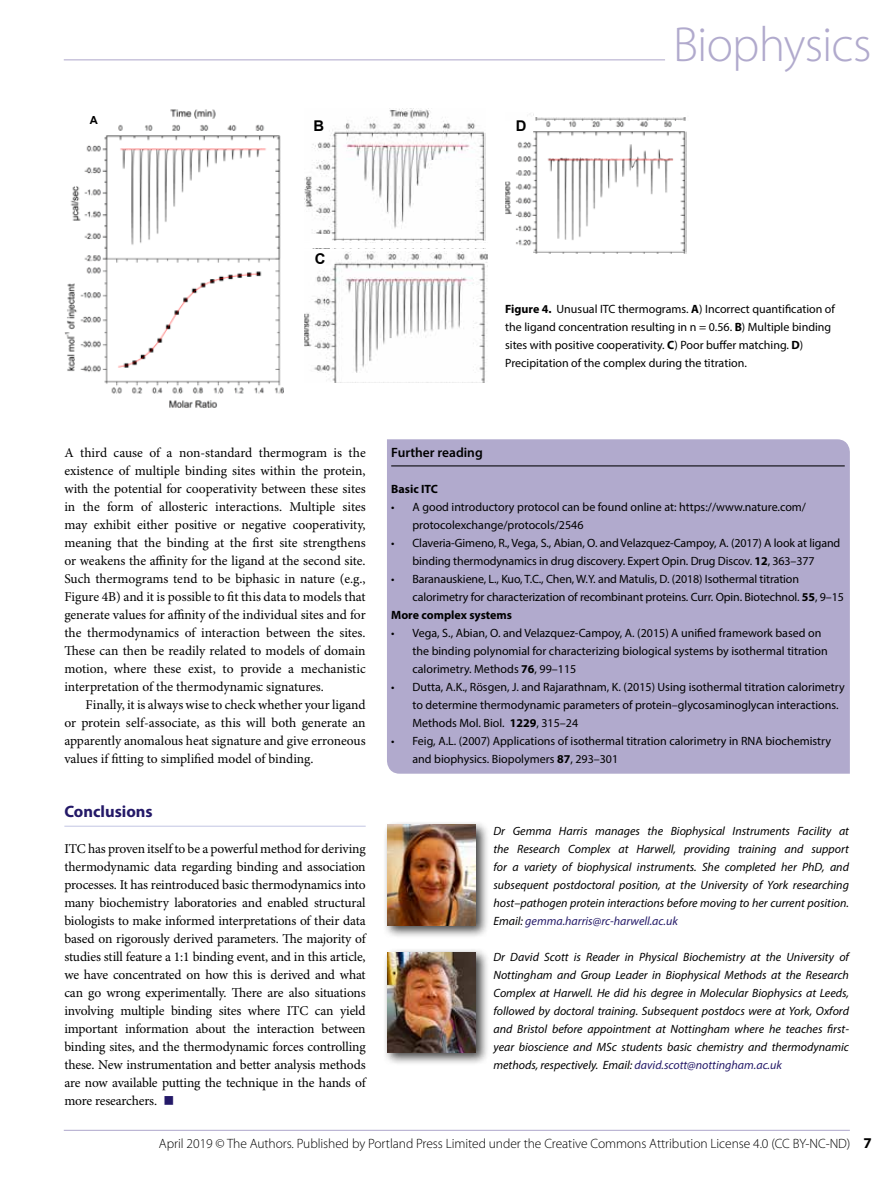
<style>
.page{position:relative;width:893px;height:1183px;background:#fff}
.page>*{position:absolute;margin:0;border:0;box-sizing:border-box;transform-origin:0 0}
.t1{font:300 49.5px "Myriad Pro";letter-spacing:-.02em;color:#b1aacd}
.t2{font:700 30px "Minion Pro";color:#241968}
.t3{font:700 16.5px "Myriad Pro";color:#241968}
.t4{font:700 14.85px "Arial";color:#000}
.t5{font:13.5px/18px "Minion Pro";letter-spacing:-.005em;color:#000;text-align:justify}
.t6{font:300 13.5px "Myriad Pro";letter-spacing:-.005em;color:#000}
.t7{font:600 13.5px "Myriad Pro";color:#000}
.t8{font:12px/18px "Myriad Pro";color:#000}
.t9{font:italic 12px/18px "Myriad Pro";color:#000;text-align:justify}
.t10{font:700 12px "Myriad Pro";color:#000}
.t11{font:700 11.1px "Arial";color:#000}
.s1{font-weight:700}
.s2{color:#241968}
.s3{font-weight:700;font-size:15px}
</style>
<div class="page">
<hr style="left:64px;top:1129px;width:786px;height:1px;background:#b1aacd">
<hr style="left:64px;top:59px;width:601px;height:1px;background:#b1aacd">
<div style="left:387px;top:439px;width:463px;height:334px;background:#b1aacd"></div>
<hr style="left:391px;top:465px;width:454px;height:1px;background:#000">
<div style="left:383px;top:820px;width:106px;height:118px;background:#000;opacity:.75"></div>
<img style="left:388px;top:824px;width:88px;height:101px">
<div style="left:383px;top:947px;width:106px;height:118px;background:#000;opacity:.75"></div>
<img style="left:388px;top:952px;width:88px;height:100px">
<hr style="left:64px;top:825px;width:302px;height:1px;background:#c5c8e5">
<img style="left:64px;top:109px;width:219px;height:299px">
<img style="left:304px;top:108px;width:182px;height:132px">
<div style="left:310px;top:234px;width:21px;height:8px;background:#fff"></div>
<img style="left:304px;top:251px;width:184px;height:132px">
<img style="left:505px;top:120px;width:182px;height:133px">
<img style="left:533px;top:114px;width:153px;height:6px">
<div style="left:517px;top:124px;width:15px;height:13px;background:#fff"></div>
<svg style="left:512px;top:248px;width:21px;height:5px"></svg>
<div style="left:534px;top:108px;width:153px;height:9px;background:#fff"></div>
<p class="t11" style="left:90px;top:113px;width:10px">A</p>
<p class="t4" style="left:313px;top:115px;width:12px">B</p>
<p class="t4" style="left:516px;top:116px;width:12px">D</p>
<h1 class="t1" style="left:673px;top:14px;width:200px">Biophysics</h1>
<p class="t4" style="left:315px;top:240px;width:12px">C</p>
<p class="t4" style="left:315px;top:249px;width:12px">C</p>
<p class="t8" style="left:505px;top:299px;width:331px"><span class="s1">Figure 4.</span> Unusual ITC thermograms. <span class="s1">A</span>) Incorrect quantification of the ligand concentration resulting in n = 0.56. <span class="s1">B</span>) Multiple binding sites with positive cooperativity. <span class="s1">C</span>) Poor buffer matching. <span class="s1">D</span>)<br>Precipitation of the complex during the titration.</p>
<p class="t5" style="left:64px;top:444px;width:303px">A third cause of a non-standard thermogram is the existence of multiple binding sites within the protein, with the potential for cooperativity between these sites in the form of allosteric interactions. Multiple sites may exhibit either positive or negative cooperativity, meaning that the binding at the first site strengthens or weakens the affinity for the ligand at the second site.<br>Such thermograms tend to be biphasic in nature (e.g., Figure 4B) and it is possible to fit this data to models that generate values for affinity of the individual sites and for the thermodynamics of interaction between the sites.<br>These can then be readily related to models of domain motion, where these exist, to provide a mechanistic interpretation of the thermodynamic signatures.</p>
<p class="t5" style="left:64px;top:696px;width:303px;text-indent:21px">Finally, it is always wise to check whether your ligand or protein self-associate, as this will both generate an apparently anomalous heat signature and give erroneous values if fitting to simplified model of binding.</p>
<p class="t3" style="left:64px;top:800px;width:90px">Conclusions</p>
<p class="t5" style="left:64px;top:840px;width:303px">ITC has proven itself to be a powerful method for deriving thermodynamic data regarding binding and association processes. It has reintroduced basic thermodynamics into many biochemistry laboratories and enabled structural biologists to make informed interpretations of their data based on rigorously derived parameters. The majority of studies still feature a 1:1 binding event, and in this article, we have concentrated on how this is derived and what can go wrong experimentally. There are also situations involving multiple binding sites where ITC can yield important information about the interaction between binding sites, and the thermodynamic forces controlling these. New instrumentation and better analysis methods are now available putting the technique in the hands of more researchers.</p>
<h2 class="t2" style="left:163px;top:1080px;width:14px">■</h2>
<p class="t7" style="left:391px;top:443px;width:93px">Further reading</p>
<p class="t10" style="left:391px;top:481px;width:48px">Basic ITC</p>
<p class="t8" style="left:412px;top:497px;width:395px;text-indent:-21px">• A good introductory protocol can be found online at: https://www.nature.com/ protocolexchange/protocols/2546</p>
<p class="t8" style="left:391px;top:533px;width:451px;text-align:center">• Claveria-Gimeno, R., Vega, S., Abian, O. and Velazquez-Campoy, A. (2017) A look at ligand binding thermodynamics in drug discovery. Expert Opin. Drug Discov. <span class="s1">12</span>, 363–377</p>
<p class="t8" style="left:391px;top:569px;width:409px">• Baranauskiene, L., Kuo, T.C., Chen, W.Y. and Matulis, D. (2018) Isothermal titration</p>
<p class="t8" style="left:412px;top:587px;width:433px">calorimetry for characterization of recombinant proteins. Curr. Opin. Biotechnol. <span class="s1">55</span>, 9–15</p>
<p class="t10" style="left:391px;top:607px;width:122px">More complex systems</p>
<p class="t8" style="left:412px;top:623px;width:417px;text-indent:-21px">• Vega, S., Abian, O. and Velazquez-Campoy, A. (2015) A unified framework based on the binding polynomial for characterizing biological systems by isothermal titration calorimetry. Methods <span class="s1">76</span>, 99–115</p>
<p class="t8" style="left:412px;top:677px;width:434px;text-indent:-21px">• Dutta, A.K., Rösgen, J. and Rajarathnam, K. (2015) Using isothermal titration calorimetry to determine thermodynamic parameters of protein–glycosaminoglycan interactions.<br>Methods Mol. Biol. <span class="s1">1229</span>, 315–24</p>
<p class="t8" style="left:412px;top:731px;width:420px;text-indent:-21px">• Feig, A.L. (2007) Applications of isothermal titration calorimetry in RNA biochemistry and biophysics. Biopolymers <span class="s1">87</span>, 293–301</p>
<p class="t9" style="left:493px;top:821px;width:357px">Dr Gemma Harris manages the Biophysical Instruments Facility at the Research Complex at Harwell, providing training and support for a variety of biophysical instruments. She completed her PhD, and subsequent postdoctoral position, at the University of York researching host–pathogen protein interactions before moving to her current position.<br>Email: <span class="s2">gemma.harris@rc-harwell.ac.uk</span></p>
<p class="t9" style="left:493px;top:947px;width:357px">Dr David Scott is Reader in Physical Biochemistry at the University of Nottingham and Group Leader in Biophysical Methods at the Research Complex at Harwell. He did his degree in Molecular Biophysics at Leeds, followed by doctoral training. Subsequent postdocs were at York, Oxford and Bristol before appointment at Nottingham where he teaches first&shy;year bioscience and MSc students basic chemistry and thermodynamic methods, respectively. Email: <span class="s2">david.scott@nottingham.ac.uk</span></p>
<p class="t6" style="left:159px;top:1134px;width:714px">April 2019 © The Authors. Published by Portland Press Limited under the Creative Commons Attribution License 4.0 (CC BY-NC-ND) <span class="s3">7</span></p>
</div>
